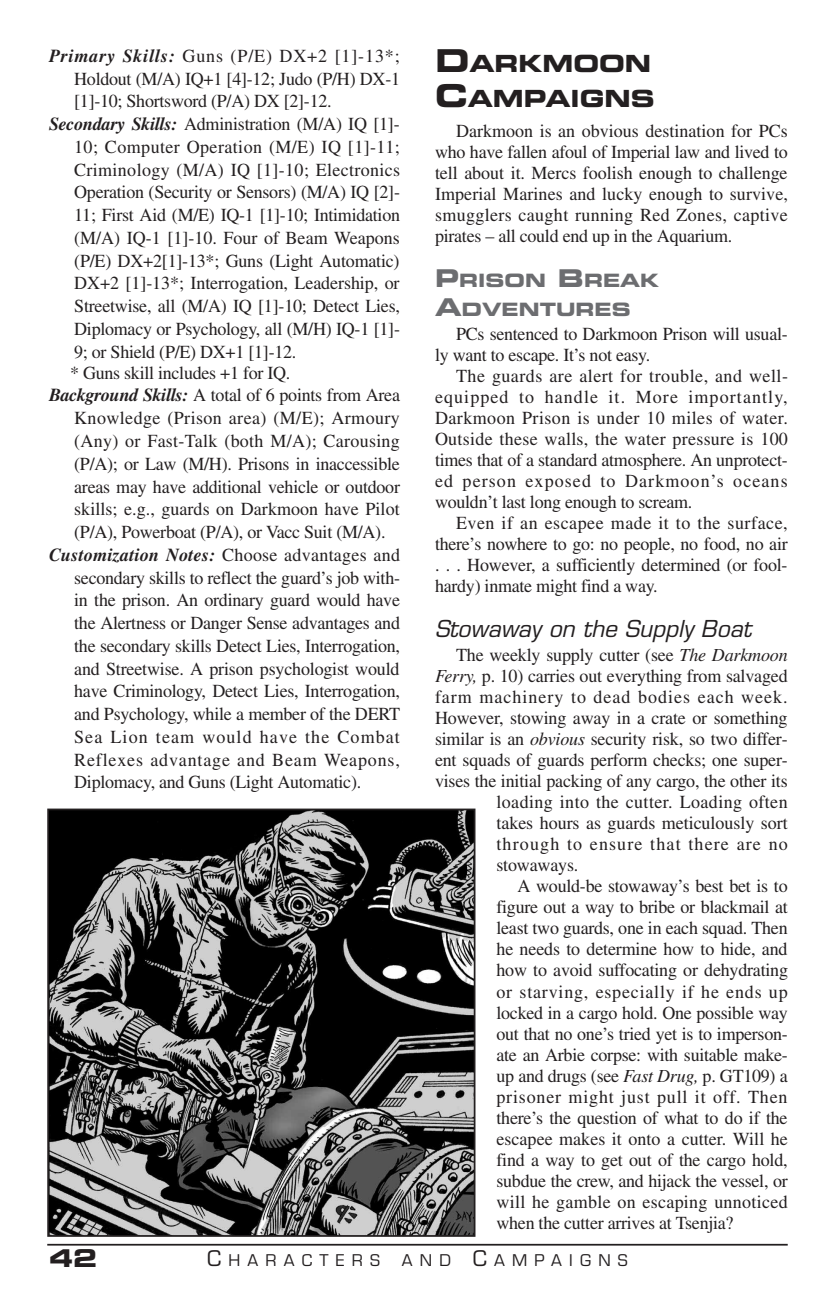
<style>
.page{position:relative;width:835px;height:1292px;background:#fff}
.page>*{position:absolute;margin:0;border:0;box-sizing:border-box;transform-origin:0 0}
.t1{font:24.5px "Eurostile Bold Extended Two";color:#231f20}
.t2{font:23.62px/35px "Eurostile Bold Extended Two";color:#231f20}
.t3{font:italic 22.75px "Eurostile";color:#231f20}
.t4{font:18.38px/21px "Times";letter-spacing:-.015em;color:#231f20;text-align:justify}
.t5{font:18.38px "Times";letter-spacing:.045em;color:#231f20}
.t6{font:18.38px "Times";letter-spacing:.02em;color:#231f20}
.t7{font:18.38px "Times";letter-spacing:.025em;color:#231f20}
.t8{font:18.38px "Times";letter-spacing:.015em;color:#231f20}
.t9{font:italic 700 18.38px "Times";letter-spacing:.015em;color:#231f20}
.t10{font:18.38px "Times";letter-spacing:.005em;color:#231f20}
.t11{font:18.38px "Times";letter-spacing:.055em;color:#231f20}
.t12{font:18.38px "Times";letter-spacing:.06em;color:#231f20}
.t13{font:18.38px "Times";letter-spacing:.065em;color:#231f20}
.t14{font:18.38px/29.8px "Eurostile Bold Extended Two";color:#6c6d70}
.t15{font:15.75px "Eurostile";letter-spacing:.46em;color:#231f20}
.s1{font-weight:700;font-style:italic}
.s2{font-weight:400;font-style:normal}
.s3{font-size:31.5px}
.s4{font-size:24.5px}
.s5{font-style:italic}
.s6{font-size:21px}
</style>
<div class="page">
<hr style="left:47px;top:1243px;width:741px;height:2px;background:#231f20">
<img style="left:50px;top:811px;width:422px;height:422px">
<div style="left:47px;top:808px;width:428px;height:428px;border:2px solid #231f20"></div>
<p class="t4" style="left:49px;top:45px;width:352px"><span class="s1">Primary Skills:</span> Guns (P/E) DX+2 [1]-13*;</p>
<p class="t4" style="left:74px;top:68px;width:327px">Holdout (M/A) IQ+1 [4]-12; Judo (P/H) DX-1</p>
<p class="t4" style="left:74px;top:91px;width:259px">[1]-10; Shortsword (P/A) DX [2]-12.</p>
<p class="t4" style="left:49px;top:113px;width:352px"><span class="s1">Secondary Skills:</span> Administration (M/A) IQ [1]-</p>
<p class="t7" style="left:74px;top:136px;width:327px">10; Computer Operation (M/E) IQ [1]-11;</p>
<p class="t6" style="left:74px;top:159px;width:327px">Criminology (M/A) IQ [1]-10; Electronics</p>
<p class="t4" style="left:74px;top:182px;width:327px">Operation (Security or Sensors) (M/A) IQ [2]-</p>
<p class="t4" style="left:74px;top:204px;width:327px">11; First Aid (M/E) IQ-1 [1]-10; Intimidation</p>
<p class="t4" style="left:74px;top:227px;width:327px">(M/A) IQ-1 [1]-10. Four of Beam Weapons</p>
<p class="t4" style="left:74px;top:250px;width:327px">(P/E) DX+2[1]-13*; Guns (Light Automatic)</p>
<p class="t4" style="left:74px;top:273px;width:327px">DX+2 [1]-13*; Interrogation, Leadership, or</p>
<p class="t4" style="left:74px;top:295px;width:327px">Streetwise, all (M/A) IQ [1]-10; Detect Lies,</p>
<p class="t4" style="left:74px;top:318px;width:327px">Diplomacy or Psychology, all (M/H) IQ-1 [1]-</p>
<p class="t4" style="left:74px;top:341px;width:224px">9; or Shield (P/E) DX+1 [1]-12.</p>
<p class="t4" style="left:70px;top:362px;width:222px">* Guns skill includes +1 for IQ.</p>
<p class="t4" style="left:49px;top:385px;width:352px"><span class="s1">Background Skills:</span> A total of 6 points from Area</p>
<p class="t7" style="left:74px;top:408px;width:327px">Knowledge (Prison area) (M/E); Armoury</p>
<p class="t8" style="left:74px;top:430px;width:327px">(Any) or Fast-Talk (both M/A); Carousing</p>
<p class="t4" style="left:74px;top:453px;width:327px">(P/A); or Law (M/H). Prisons in inaccessible</p>
<p class="t4" style="left:74px;top:476px;width:327px">areas may have additional vehicle or outdoor</p>
<p class="t10" style="left:74px;top:499px;width:327px">skills; e.g., guards on Darkmoon have Pilot</p>
<p class="t4" style="left:74px;top:521px;width:313px">(P/A), Powerboat (P/A), or Vacc Suit (M/A).</p>
<p class="t9" style="left:49px;top:544px;width:352px">Customization Notes: <span class="s2">Choose advantages and</span></p>
<p class="t4" style="left:74px;top:567px;width:327px">secondary skills to reflect the guard’s job with-</p>
<p class="t4" style="left:74px;top:589px;width:327px">in the prison. An ordinary guard would have</p>
<p class="t4" style="left:74px;top:612px;width:327px">the Alertness or Danger Sense advantages and</p>
<p class="t4" style="left:74px;top:635px;width:327px">the secondary skills Detect Lies, Interrogation,</p>
<p class="t4" style="left:74px;top:658px;width:327px">and Streetwise. A prison psychologist would</p>
<p class="t4" style="left:74px;top:680px;width:327px">have Criminology, Detect Lies, Interrogation,</p>
<p class="t4" style="left:74px;top:703px;width:327px">and Psychology, while a member of the DERT</p>
<p class="t12" style="left:74px;top:726px;width:327px">Sea Lion team would have the Combat</p>
<p class="t5" style="left:74px;top:749px;width:327px">Reflexes advantage and Beam Weapons,</p>
<p class="t4" style="left:74px;top:771px;width:288px">Diplomacy, and Guns (Light Automatic).</p>
<p class="t2" style="left:435px;top:45px;width:221px"><span class="s3">D</span>ARKMOON<br><span class="s3">C</span>AMPAIGNS</p>
<p class="t4" style="left:435px;top:120px;width:354px;text-indent:21px">Darkmoon is an obvious destination for PCs who have fallen afoul of Imperial law and lived to tell about it. Mercs foolish enough to challenge Imperial Marines and lucky enough to survive, smugglers caught running Red Zones, captive pirates – all could end up in the Aquarium.</p>
<p class="t14" style="left:435px;top:265px;width:226px"><span class="s4">P</span>RISON <span class="s4">B</span>REAK<br><span class="s4">A</span>DVENTURES</p>
<p class="t4" style="left:435px;top:323px;width:354px;text-indent:21px">PCs sentenced to Darkmoon Prison will usual&shy;ly want to escape. It’s not easy.</p>
<p class="t4" style="left:435px;top:365px;width:354px;text-indent:21px">The guards are alert for trouble, and well&shy;equipped to handle it. More importantly, Darkmoon Prison is under 10 miles of water.<br>Outside these walls, the water pressure is 100 times that of a standard atmosphere. An unprotect&shy;ed person exposed to Darkmoon’s oceans wouldn’t last long enough to scream.</p>
<p class="t4" style="left:435px;top:512px;width:354px;text-indent:21px">Even if an escapee made it to the surface, there’s nowhere to go: no people, no food, no air . . . However, a sufficiently determined (or fool&shy;hardy) inmate might find a way.</p>
<p class="t3" style="left:435px;top:615px;width:317px">Stowaway on the Supply Boat</p>
<p class="t4" style="left:456px;top:644px;width:333px">The weekly supply cutter (see <span class="s5">The Darkmoon</span></p>
<p class="t4" style="left:435px;top:665px;width:354px"><span class="s5">Ferry,</span> p. 10) carries out everything from salvaged</p>
<p class="t11" style="left:435px;top:687px;width:354px">farm machinery to dead bodies each week.</p>
<p class="t4" style="left:435px;top:707px;width:354px">However, stowing away in a crate or something</p>
<p class="t4" style="left:435px;top:728px;width:354px">similar is an <span class="s5">obvious</span> security risk, so two differ-</p>
<p class="t4" style="left:435px;top:749px;width:354px">ent squads of guards perform checks; one super-</p>
<p class="t4" style="left:435px;top:770px;width:354px">vises the initial packing of any cargo, the other its</p>
<p class="t6" style="left:496px;top:792px;width:293px">loading into the cutter. Loading often</p>
<p class="t4" style="left:496px;top:812px;width:293px">takes hours as guards meticulously sort</p>
<p class="t13" style="left:496px;top:834px;width:293px">through to ensure that there are no</p>
<p class="t4" style="left:496px;top:854px;width:83px">stowaways.</p>
<p class="t4" style="left:517px;top:875px;width:272px">A would-be stowaway’s best bet is to</p>
<p class="t4" style="left:496px;top:896px;width:293px">figure out a way to bribe or blackmail at</p>
<p class="t4" style="left:496px;top:917px;width:293px">least two guards, one in each squad. Then</p>
<p class="t4" style="left:496px;top:938px;width:293px">he needs to determine how to hide, and</p>
<p class="t4" style="left:496px;top:959px;width:293px">how to avoid suffocating or dehydrating</p>
<p class="t5" style="left:496px;top:981px;width:293px">or starving, especially if he ends up</p>
<p class="t4" style="left:496px;top:1001px;width:293px">locked in a cargo hold. One possible way</p>
<p class="t4" style="left:496px;top:1022px;width:293px">out that no one’s tried yet is to imperson-</p>
<p class="t4" style="left:496px;top:1043px;width:293px">ate an Arbie corpse: with suitable make-</p>
<p class="t4" style="left:496px;top:1064px;width:293px">up and drugs (see <span class="s5">Fast Drug,</span> p. GT109) a</p>
<p class="t5" style="left:496px;top:1086px;width:293px">prisoner might just pull it off. Then</p>
<p class="t4" style="left:496px;top:1106px;width:293px">there’s the question of what to do if the</p>
<p class="t4" style="left:496px;top:1127px;width:293px">escapee makes it onto a cutter. Will he</p>
<p class="t4" style="left:496px;top:1148px;width:293px">find a way to get out of the cargo hold,</p>
<p class="t4" style="left:496px;top:1169px;width:293px">subdue the crew, and hijack the vessel, or</p>
<p class="t8" style="left:496px;top:1191px;width:293px">will he gamble on escaping unnoticed</p>
<p class="t4" style="left:496px;top:1211px;width:239px">when the cutter arrives at Tsenjia?</p>
<h1 class="t1" style="left:49px;top:1241px;width:50px">42</h1>
<p class="t15" style="left:207px;top:1250px;width:174px"><span class="s6">C</span>HARACTERS</p>
<p class="t15" style="left:402px;top:1250px;width:227px">AND <span class="s6">C</span>AMPAIGNS</p>
</div>
